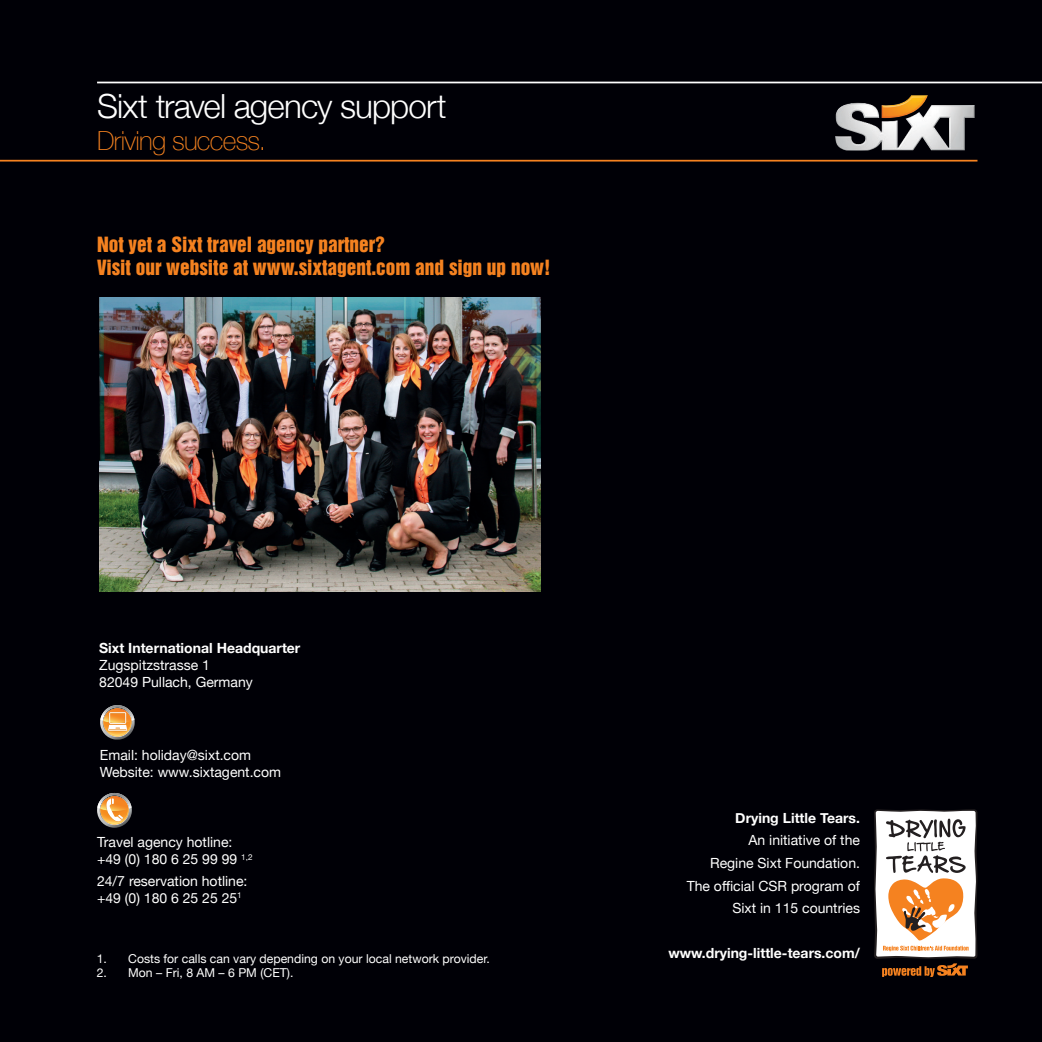
<style>
.page{position:relative;width:1042px;height:1042px;background:#000006}
.page>*{position:absolute;margin:0;border:0;box-sizing:border-box;transform-origin:0 0}
.t1{font:300 33.25px "Helvetica Neue";letter-spacing:-.03em;color:#fff}
.t2{font:100 26.25px "Helvetica Neue";letter-spacing:-.025em;color:#f58220}
.t3{font:19.25px/23.1px "Helvetica Inserat Com";color:#f58220}
.t4{font:14px/16.8px "Helvetica Neue";color:#fff}
.t5{font:700 14px "Helvetica Neue";color:#fff}
.t6{font:12.25px "Helvetica Neue";color:#fff}
</style>
<div class="page">
<svg style="left:100px;top:705px;width:35px;height:34px"></svg>
<svg style="left:97px;top:793px;width:35px;height:35px"></svg>
<div style="left:100px;top:796px;width:29px;height:28px;background:#fcc759;border-radius:14px"></div>
<div style="left:101px;top:796px;width:27px;height:28px;background:#fede6f;border-radius:14px"></div>
<svg style="left:97px;top:793px;width:35px;height:30px"></svg>
<svg style="left:874px;top:809px;width:103px;height:168px;background:#c8b2a0"></svg>
<img style="left:835px;top:95px;width:139px;height:55px">
<hr style="left:97px;top:82px;width:945px;height:1px;background:#fff">
<hr style="left:0;top:160px;width:977px;height:2px;background:#f58220">
<img style="left:100px;top:297px;width:441px;height:294px">
<h1 class="t1" style="left:97px;top:80px;width:351px">Sixt travel agency support</h1>
<h2 class="t2" style="left:97px;top:120px;width:170px">Driving success.</h2>
<h3 class="t3" style="left:97px;top:234px;width:455px">Not yet a Sixt travel agency partner?<br>Visit our website at www.sixtagent.com and sign up now!</h3>
<p class="t5" style="left:99px;top:637px;width:203px">Sixt International Headquarter</p>
<p class="t4" style="left:99px;top:657px;width:155px">Zugspitzstrasse 1<br>82049 Pullach, Germany</p>
<p class="t4" style="left:100px;top:747px;width:183px">Email: holiday@sixt.com<br>Website: www.sixtagent.com</p>
<p class="t4" style="left:97px;top:835px;width:157px">Travel agency hotline: +49 (0) 180 6 25 99 99 <sup>1,2</sup></p>
<p class="t4" style="left:97px;top:873px;width:152px">24/7 reservation hotline: +49 (0) 180 6 25 25 25<sup>1</sup></p>
<p class="t6" style="left:97px;top:949px;width:394px">1. Costs for calls can vary depending on your local network provider.</p>
<p class="t6" style="left:97px;top:964px;width:198px">2. Mon – Fri, 8 AM – 6 PM (CET).</p>
<p class="t5" style="left:735px;top:807px;width:126px">Drying Little Tears.</p>
<p class="t4" style="left:687px;top:830px;width:175px;line-height:22.6px;text-align:right">An initiative of the<br>Regine Sixt Foundation.<br>The official CSR program of<br>Sixt in 115 countries</p>
<p class="t5" style="left:668px;top:942px;width:193px">www.drying-little-tears.com/</p>
</div>
